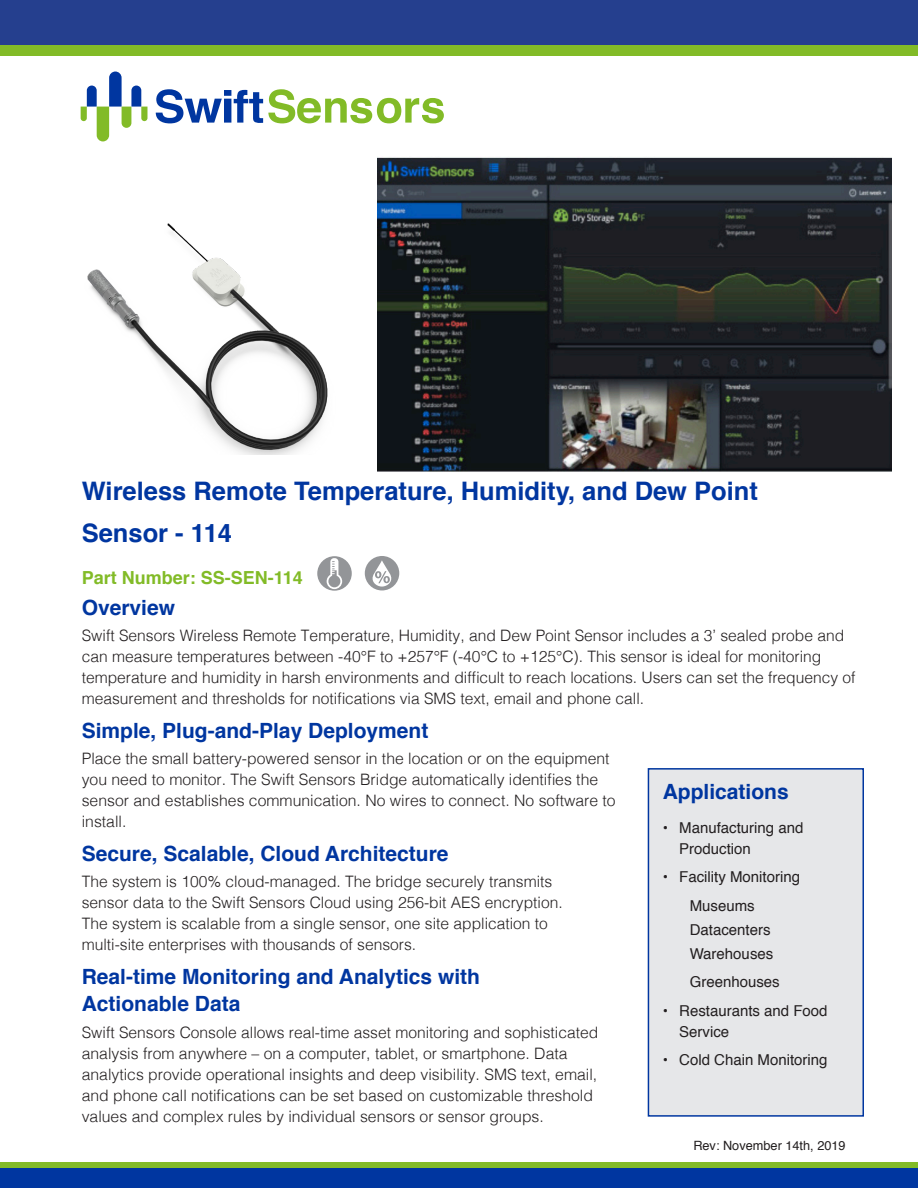
<style>
.page{position:relative;width:918px;height:1188px;background:#fff}
.page>*{position:absolute;margin:0;border:0;box-sizing:border-box;transform-origin:0 0}
.Title_Header{font:700 25.5px "Helvetica";color:#0036a0}
.Body_Header{font:700 21px/27px "Helvetica";color:#0036a0}
.Title_Header-2{font:700 18px "Helvetica";color:#82bb27}
.Overview_Copy{font:300 15.75px/21px "Helvetica";color:#231f20}
.Features_Bullets{font:15px "Helvetica";color:#231f20}
.Date{font:12.75px "Helvetica";color:#231f20}
</style>
<div class="page">
<svg style="left:0;top:1162px;width:918px;height:7px;background:#6fa838"></svg>
<div style="left:0;top:0;width:918px;height:56px;background:#82bb27"></div>
<svg style="left:156px;top:89px;width:288px;height:34px"></svg>
<svg style="left:81px;top:72px;width:66px;height:69px"></svg>
<div style="left:0;top:0;width:918px;height:44px;background:#253f8e"></div>
<img style="left:377px;top:157px;width:514px;height:314px">
<div style="left:0;top:1169px;width:918px;height:19px;background:#0036a0"></div>
<div style="left:648px;top:769px;width:215px;height:347px;background:#e6e7e9"></div>
<div style="left:648px;top:768px;width:216px;height:349px;border:2px solid #0036a0"></div>
<div style="left:317px;top:556px;width:35px;height:35px;background:#939598;border-radius:50%"></div>
<svg style="left:327px;top:558px;width:15px;height:31px"></svg>
<div style="left:365px;top:556px;width:34px;height:34px;background:#939598;border-radius:50%"></div>
<svg style="left:369px;top:560px;width:25px;height:27px"></svg>
<img style="left:87px;top:190px;width:320px;height:264px">
<p class="Title_Header" style="left:82px;top:470px;width:678px">Wireless Remote Temperature, Humidity, and Dew Point</p>
<p class="Title_Header" style="left:82px;top:512px;width:152px">Sensor - 114</p>
<p class="Title_Header-2" style="left:82px;top:563px;width:223px">Part Number: SS-SEN-114</p>
<p class="Body_Header" style="left:82px;top:594px;width:95px">Overview</p>
<p class="Overview_Copy" style="left:82px;top:624px;width:764px">Swift Sensors Wireless Remote Temperature, Humidity, and Dew Point Sensor includes a 3’ sealed probe and</p>
<p class="Overview_Copy" style="left:82px;top:645px;width:741px">can measure temperatures between -40°F to +257°F (-40°C to +125°C). This sensor is ideal for monitoring</p>
<p class="Overview_Copy" style="left:82px;top:666px;width:775px">temperature and humidity in harsh environments and difficult to reach locations. Users can set the frequency of</p>
<p class="Overview_Copy" style="left:82px;top:687px;width:564px">measurement and thresholds for notifications via SMS text, email and phone call.</p>
<p class="Body_Header" style="left:82px;top:717px;width:348px">Simple, Plug-and-Play Deployment</p>
<p class="Overview_Copy" style="left:82px;top:747px;width:535px">Place the small battery-powered sensor in the location or on the equipment you need to monitor. The Swift Sensors Bridge automatically identifies the sensor and establishes communication. No wires to connect. No software to install.</p>
<p class="Body_Header" style="left:82px;top:840px;width:368px">Secure, Scalable, Cloud Architecture</p>
<p class="Overview_Copy" style="left:82px;top:870px;width:472px">The system is 100% cloud-managed. The bridge securely transmits</p>
<p class="Overview_Copy" style="left:82px;top:891px;width:482px">sensor data to the Swift Sensors Cloud using 256-bit AES encryption.</p>
<p class="Overview_Copy" style="left:82px;top:912px;width:468px">The system is scalable from a single sensor, one site application to</p>
<p class="Overview_Copy" style="left:82px;top:933px;width:336px">multi-site enterprises with thousands of sensors.</p>
<p class="Body_Header" style="left:82px;top:964px;width:400px">Real-time Monitoring and Analytics with<br>Actionable Data</p>
<p class="Overview_Copy" style="left:82px;top:1020px;width:518px">Swift Sensors Console allows real-time asset monitoring and sophisticated analysis from anywhere – on a computer, tablet, or smartphone. Data</p>
<p class="Overview_Copy" style="left:82px;top:1062px;width:517px">analytics provide operational insights and deep visibility. SMS text, email, and phone call notifications can be set based on customizable threshold values and complex rules by individual sensors or sensor groups.</p>
<p class="Date" style="left:693px;top:1135px;width:154px">Rev: November 14th, 2019</p>
<p class="Body_Header" style="left:663px;top:778px;width:128px">Applications</p>
<p class="Features_Bullets" style="left:663px;top:816px;width:142px">• Manufacturing and</p>
<p class="Features_Bullets" style="left:679px;top:837px;width:73px">Production</p>
<p class="Features_Bullets" style="left:663px;top:865px;width:139px">• Facility Monitoring</p>
<p class="Features_Bullets" style="left:690px;top:894px;width:67px">Museums</p>
<p class="Features_Bullets" style="left:690px;top:918px;width:82px">Datacenters</p>
<p class="Features_Bullets" style="left:690px;top:942px;width:85px">Warehouses</p>
<p class="Features_Bullets" style="left:690px;top:970px;width:92px">Greenhouses</p>
<p class="Features_Bullets" style="left:663px;top:999px;width:166px">• Restaurants and Food</p>
<p class="Features_Bullets" style="left:679px;top:1020px;width:52px">Service</p>
<p class="Features_Bullets" style="left:663px;top:1048px;width:166px">• Cold Chain Monitoring</p>
</div>
